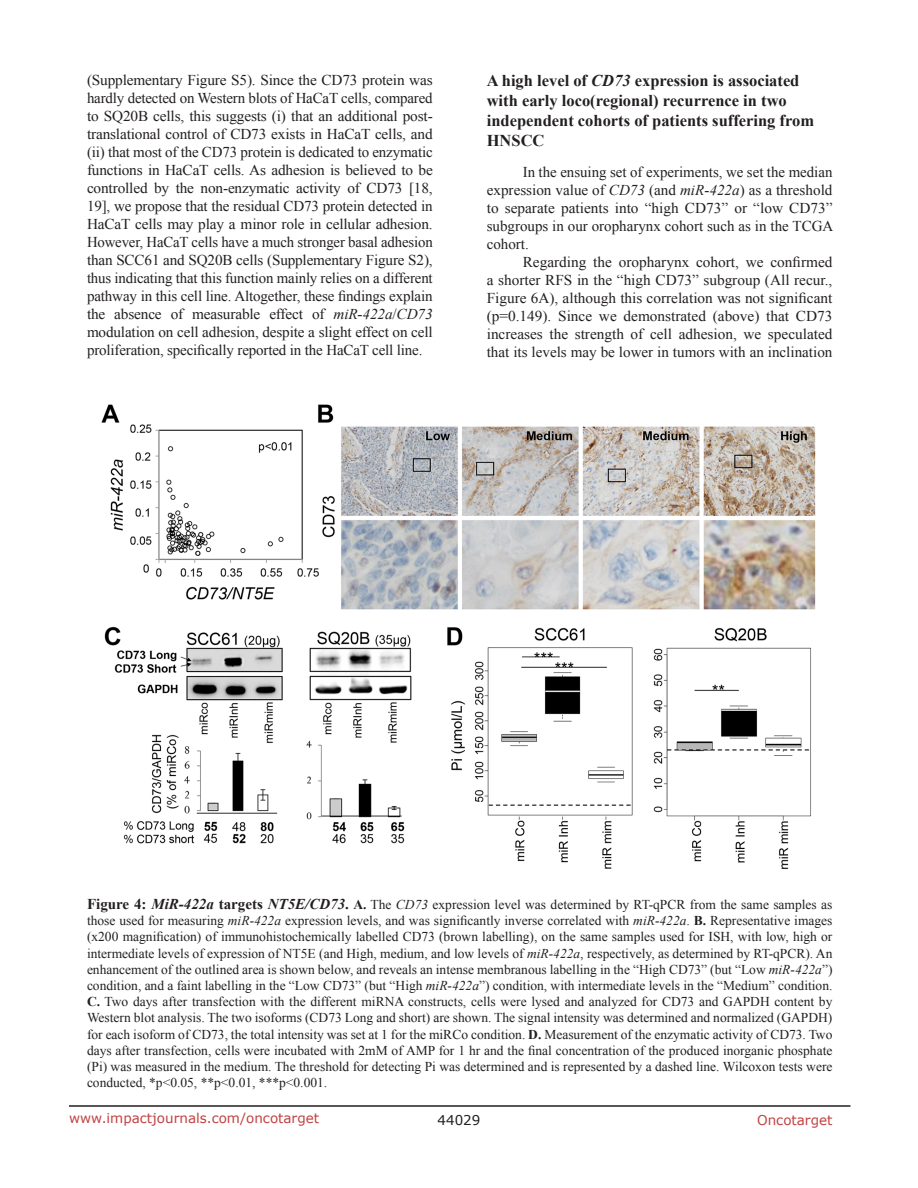
<style>
.page{position:relative;width:918px;height:1188px;background:#fff}
.page>*{position:absolute;margin:0;border:0;box-sizing:border-box;transform-origin:0 0}
.SubHeading{font:700 16.5px/19.8px "Times New Roman";color:#231f20}
.BodyText{font:15px/18px "Times New Roman";color:#231f20;text-align:justify}
.figuretext{font:13.5px/16.2px "Times New Roman";color:#231f20;text-align:justify}
.t1{font:13.5px "Verdana";color:#c24141}
.t2{font:13.5px "Verdana";color:#231f20}
.s1{font-style:italic}
.s2{font-weight:700;font-size:15px}
.s3{font-weight:700;font-style:italic;font-size:15px}
.s4{font-weight:700}
</style>
<div class="page">
<hr style="left:69px;top:1105px;width:781px;height:2px;background:#231f20">
<img style="left:101px;top:404px;width:715px;height:465px">
<p class="BodyText" style="left:87px;top:71px;width:347px">(Supplementary Figure S5). Since the CD73 protein was hardly detected on Western blots of HaCaT cells, compared to SQ20B cells, this suggests (i) that an additional post&shy;translational control of CD73 exists in HaCaT cells, and (ii) that most of the CD73 protein is dedicated to enzymatic functions in HaCaT cells. As adhesion is believed to be controlled by the non-enzymatic activity of CD73 [18, 19], we propose that the residual CD73 protein detected in HaCaT cells may play a minor role in cellular adhesion.<br>However, HaCaT cells have a much stronger basal adhesion than SCC61 and SQ20B cells (Supplementary Figure S2), thus indicating that this function mainly relies on a different pathway in this cell line. Altogether, these findings explain the absence of measurable effect of <span class="s1">miR-422a</span>/<span class="s1">CD73 </span>modulation on cell adhesion, despite a slight effect on cell proliferation, specifically reported in the HaCaT cell line.</p>
<p class="SubHeading" style="left:487px;top:70px;width:329px">A high level of <span class="s1">CD73</span> expression is associated with early loco(regional) recurrence in two independent cohorts of patients suffering from HNSCC</p>
<p class="BodyText" style="left:487px;top:163px;width:348px;text-indent:36px">In the ensuing set of experiments, we set the median expression value of <span class="s1">CD73</span> (and <span class="s1">miR-422a</span>) as a threshold to separate patients into “high CD73” or “low CD73” subgroups in our oropharynx cohort such as in the TCGA cohort.</p>
<p class="BodyText" style="left:487px;top:253px;width:347px;text-indent:36px">Regarding the oropharynx cohort, we confirmed a shorter RFS in the “high CD73” subgroup (All recur., Figure 6A), although this correlation was not significant (p=0.149). Since we demonstrated (above) that CD73 increases the strength of cell adhesion, we speculated that its levels may be lower in tumors with an inclination</p>
<p class="figuretext" style="left:87px;top:896px;width:747px"><span class="s2">Figure 4:</span> <span class="s3">MiR-422a</span> <span class="s2">targets</span> <span class="s3">NT5E/CD73</span><span class="s2">.</span> <span class="s4">A.</span> The <span class="s1">CD73</span> expression level was determined by RT-qPCR from the same samples as those used for measuring <span class="s1">miR-422a</span> expression levels, and was significantly inverse correlated with <span class="s1">miR-422a</span>. <span class="s4">B.</span> Representative images (x200 magnification) of immunohistochemically labelled CD73 (brown labelling), on the same samples used for ISH, with low, high or intermediate levels of expression of NT5E (and High, medium, and low levels of <span class="s1">miR-422a</span>, respectively, as determined by RT-qPCR). An enhancement of the outlined area is shown below, and reveals an intense membranous labelling in the “High CD73” (but “Low <span class="s1">miR-422a</span>”) condition, and a faint labelling in the “Low CD73” (but “High <span class="s1">miR-422a</span>”) condition, with intermediate levels in the “Medium” condition.<br><span class="s4">C.</span> Two days after transfection with the different miRNA constructs, cells were lysed and analyzed for CD73 and GAPDH content by Western blot analysis. The two isoforms (CD73 Long and short) are shown. The signal intensity was determined and normalized (GAPDH) for each isoform of CD73, the total intensity was set at 1 for the miRCo condition. <span class="s4">D.</span> Measurement of the enzymatic activity of CD73. Two days after transfection, cells were incubated with 2mM of AMP for 1 hr and the final concentration of the produced inorganic phosphate (Pi) was measured in the medium. The threshold for detecting Pi was determined and is represented by a dashed line. Wilcoxon tests were conducted, *p&lt;0.05, **p&lt;0.01, ***p&lt;0.001.</p>
<p class="t1" style="left:69px;top:1109px;width:252px">www.impactjournals.com/oncotarget</p>
<p class="t2" style="left:438px;top:1111px;width:44px">44029</p>
<p class="t1" style="left:757px;top:1111px;width:77px">Oncotarget</p>
</div>
